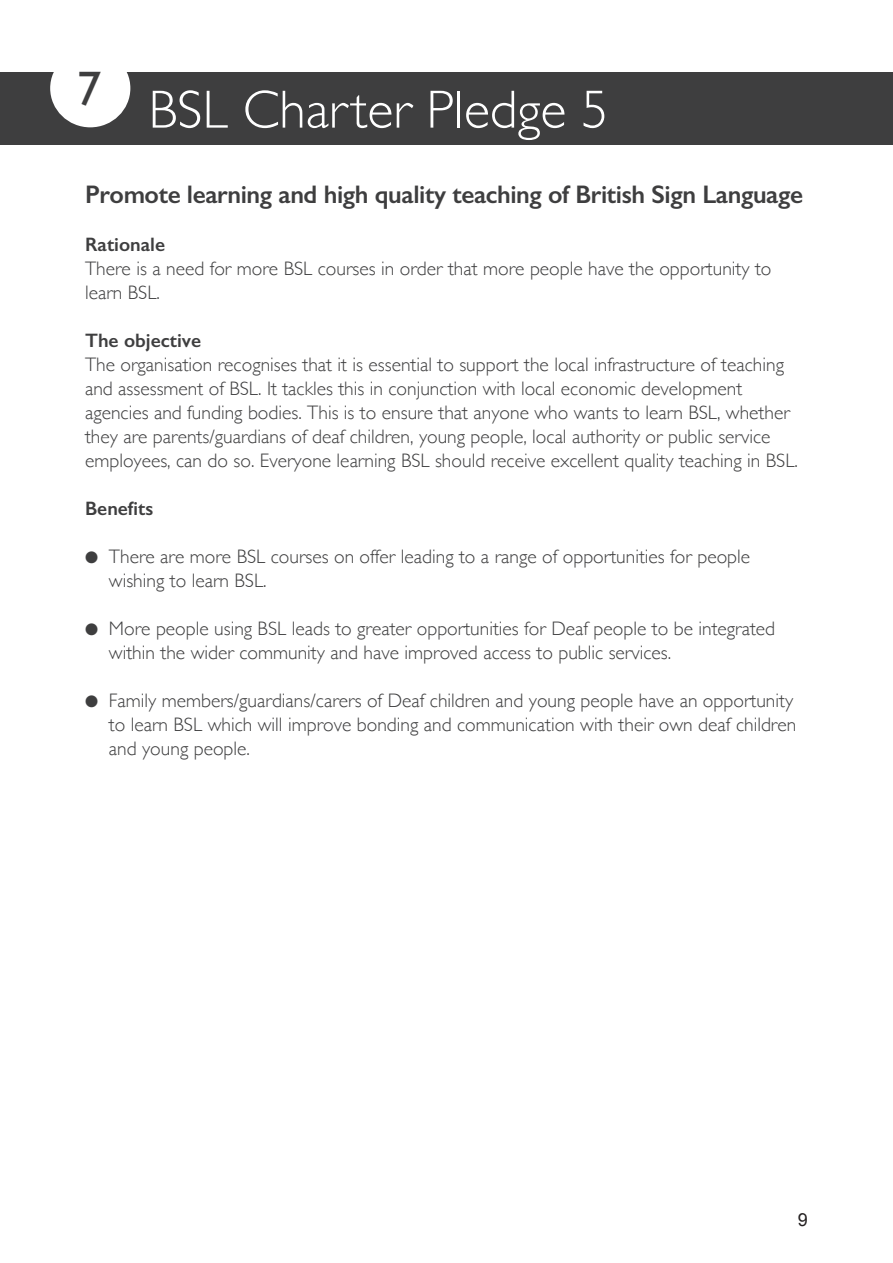
<style>
.page{position:relative;width:893px;height:1263px;background:#fff}
.page>*{position:absolute;margin:0;border:0;box-sizing:border-box;transform-origin:0 0}
.t1{font:300 54px "Gill Sans";color:#fff}
.t2{font:48.3px "Gill Sans";color:#3e3e3f}
.t3{font:600 25.5px "Gill Sans";letter-spacing:-.015em;color:#3e3e3f}
.t4{font:300 19.5px/24px "Gill Sans";color:#3e3e3f}
.t5{font:600 19.5px "Gill Sans";color:#3e3e3f}
.t6{font:18px "Arial";color:#231f20}
</style>
<div class="page">
<div style="left:0;top:72px;width:893px;height:73px;background:#3e3e3f"></div>
<div style="left:50px;top:49px;width:80px;height:78px;background:#fff;border-radius:50%"></div>
<h2 class="t2" style="left:77px;top:60px;width:26px">7</h2>
<h1 class="t1" style="left:148px;top:67px;width:461px">BSL Charter Pledge 5</h1>
<h3 class="t3" style="left:85px;top:179px;width:720px">Promote learning and high quality teaching of British Sign Language</h3>
<p class="t5" style="left:85px;top:232px;width:82px">Rationale</p>
<p class="t4" style="left:85px;top:255px;width:688px">There is a need for more BSL courses in order that more people have the opportunity to learn BSL.</p>
<p class="t5" style="left:85px;top:328px;width:118px">The objective</p>
<p class="t4" style="left:85px;top:351px;width:714px">The organisation recognises that it is essential to support the local infrastructure of teaching and assessment of BSL. It tackles this in conjunction with local economic development agencies and funding bodies. This is to ensure that anyone who wants to learn BSL, whether they are parents/guardians of deaf children, young people, local authority or public service employees, can do so. Everyone learning BSL should receive excellent quality teaching in BSL.</p>
<p class="t5" style="left:85px;top:496px;width:70px">Benefits</p>
<p class="t4" style="left:109px;top:543px;width:643px;text-indent:-24px">● There are more BSL courses on offer leading to a range of opportunities for people wishing to learn BSL.</p>
<p class="t4" style="left:109px;top:615px;width:668px;text-indent:-24px">● More people using BSL leads to greater opportunities for Deaf people to be integrated within the wider community and have improved access to public services.</p>
<p class="t4" style="left:109px;top:687px;width:689px;text-indent:-24px">● Family members/guardians/carers of Deaf children and young people have an opportunity to learn BSL which will improve bonding and communication with their own deaf children and young people.</p>
<p class="t6" style="left:798px;top:1208px;width:12px">9</p>
</div>
